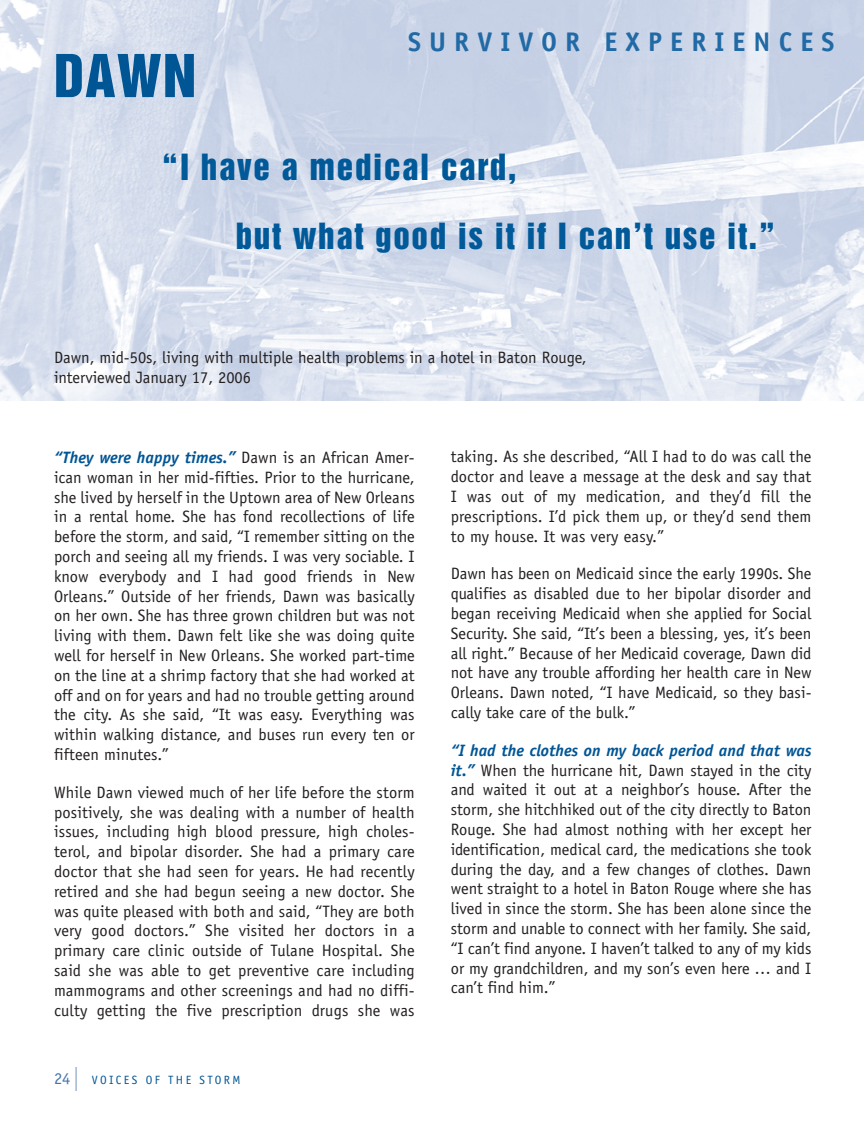
<style>
.page{position:relative;width:864px;height:1134px;background:#fff}
.page>*{position:absolute;margin:0;border:0;box-sizing:border-box;transform-origin:0 0}
.Quotes_in_Profiles{font:54px "Helvetica Inserat";color:#005595}
.Quotes_in_Profiles-2{font:33px "Helvetica Inserat";letter-spacing:.05em;color:#005999}
.Subhead{font:700 27px "Officina Sans";letter-spacing:.3em;color:#216aa5}
.Text{font:16.5px/19.8px "Officina Sans";color:#231f20;text-align:justify}
.t1{font:16.5px "Officina Sans";color:#4476ae}
.t2{font:12px "Officina Sans";letter-spacing:.2em;color:#005595}
.s1{font-weight:700;font-style:italic;color:#005595}
</style>
<div class="page">
<img style="left:0;top:0;width:864px;height:400px">
<svg style="left:76px;top:1067px;width:1px;height:24px"></svg>
<p class="Quotes_in_Profiles" style="left:54px;top:44px;width:144px">DAWN</p>
<p class="Subhead" style="left:408px;top:25px;width:22px">SUR</p>
<p class="Subhead" style="left:477px;top:25px;width:84px">VIVOR</p>
<p class="Subhead" style="left:605px;top:25px;width:149px">EX PER IENCES</p>
<p class="Quotes_in_Profiles-2" style="left:162px;top:147px;width:356px">“I have a medical card,</p>
<p class="Quotes_in_Profiles-2" style="left:236px;top:216px;width:541px">but what good is it if I can’t use it.”</p>
<p class="Text" style="left:54px;top:348px;width:534px">Dawn, mid-50s, living with multiple health problems in a hotel in Baton Rouge, interviewed January 17, 2006</p>
<p class="Text" style="left:54px;top:447px;width:362px"><span class="s1">“They were happy times.”</span> Dawn is an African Amer&shy;ican woman in her mid-fifties. Prior to the hurricane, she lived by herself in the Uptown area of New Orleans in a rental home. She has fond recollections of life before the storm, and said, “I remember sitting on the porch and seeing all my friends. I was very sociable. I know everybody and I had good friends in New Orleans.” Outside of her friends, Dawn was basically on her own. She has three grown children but was not living with them. Dawn felt like she was doing quite well for herself in New Orleans. She worked part-time on the line at a shrimp factory that she had worked at off and on for years and had no trouble getting around the city. As she said, “It was easy. Everything was within walking distance, and buses run every ten or fifteen minutes.”</p>
<p class="Text" style="left:54px;top:782px;width:362px">While Dawn viewed much of her life before the storm positively, she was dealing with a number of health issues, including high blood pressure, high choles&shy;terol, and bipolar disorder. She had a primary care doctor that she had seen for years. He had recently retired and she had begun seeing a new doctor. She was quite pleased with both and said, “They are both very good doctors.” She visited her doctors in a primary care clinic outside of Tulane Hospital. She said she was able to get preventive care including mammograms and other screenings and had no diffi&shy;culty getting the five prescription drugs she was</p>
<p class="t1" style="left:54px;top:1069px;width:18px">24</p>
<p class="t2" style="left:92px;top:1073px;width:150px">VOICES OF THE STORM</p>
<p class="Text" style="left:451px;top:447px;width:362px">taking. As she described, “All I had to do was call the doctor and leave a message at the desk and say that I was out of my medication, and they’d fill the prescriptions. I’d pick them up, or they’d send them to my house. It was very easy.”</p>
<p class="Text" style="left:451px;top:564px;width:362px">Dawn has been on Medicaid since the early 1990s. She qualifies as disabled due to her bipolar disorder and began receiving Medicaid when she applied for Social Security. She said, “It’s been a blessing, yes, it’s been all right.” Because of her Medicaid coverage, Dawn did not have any trouble affording her health care in New Orleans. Dawn noted, “I have Medicaid, so they basi&shy;cally take care of the bulk.”</p>
<p class="Text" style="left:451px;top:740px;width:362px"><span class="s1">“I had the clothes on my back period and that was it.”</span> When the hurricane hit, Dawn stayed in the city and waited it out at a neighbor’s house. After the storm, she hitchhiked out of the city directly to Baton Rouge. She had almost nothing with her except her identification, medical card, the medications she took during the day, and a few changes of clothes. Dawn went straight to a hotel in Baton Rouge where she has lived in since the storm. She has been alone since the storm and unable to connect with her family. She said, “I can’t find anyone. I haven’t talked to any of my kids or my grandchildren, and my son’s even here … and I can’t find him.”</p>
</div>
